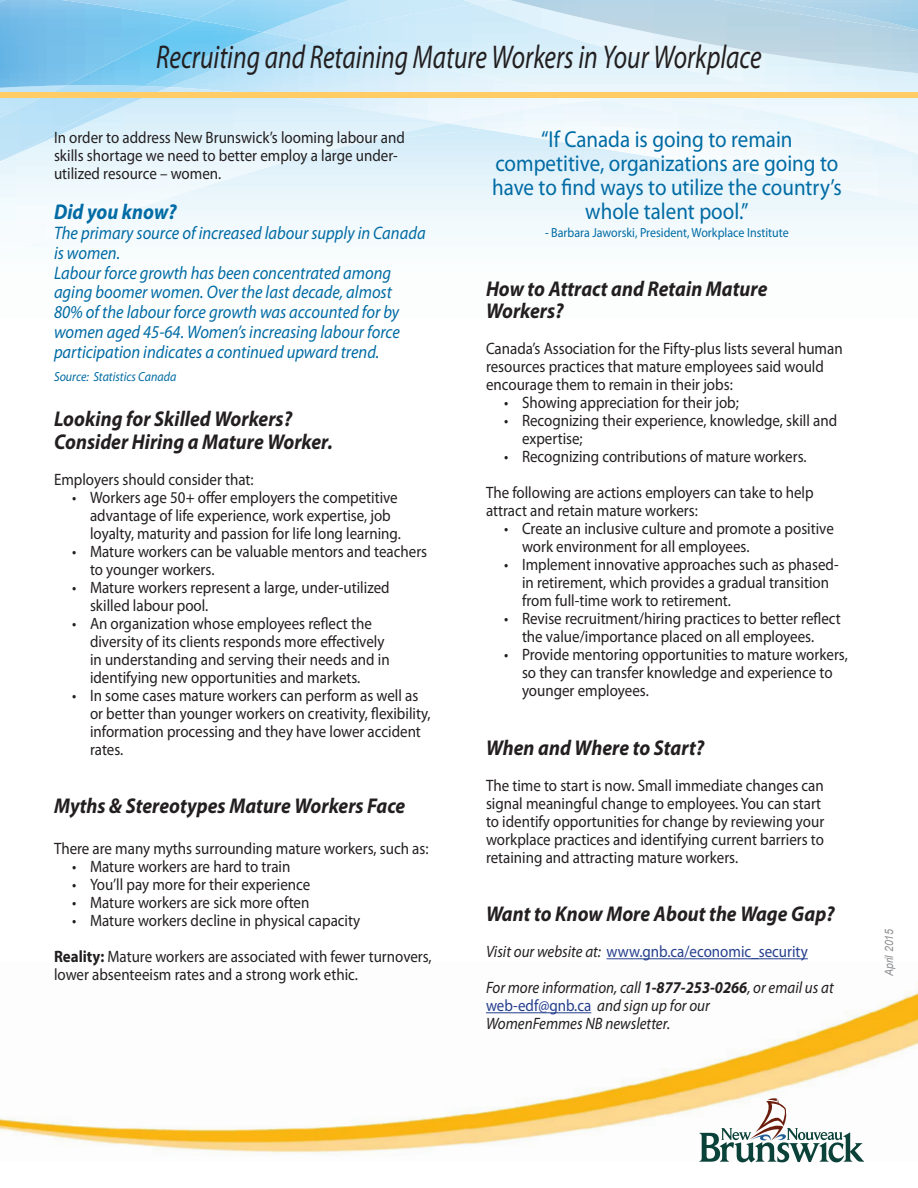
<style>
.page{position:relative;width:918px;height:1188px;background:#fff}
.page>*{position:absolute;margin:0;border:0;box-sizing:border-box;transform-origin:0 0}
.t1{font:italic 33px "Myriad Pro";color:#231f20;scale:.77 1}
.t2{font:23.1px/24px "Myriad Pro";color:#006ba4;text-align:center;scale:.91 1}
.t3{font:italic 700 21.45px/22.5px "Myriad Pro";color:#231f20;scale:.91 1}
.t4{font:italic 700 21.45px "Myriad Pro";color:#006ba4;scale:.91 1}
.t5{font:italic 18.15px/19.8px "Myriad Pro";color:#006ba4;scale:.91 1}
.t6{font:16.5px/18px "Myriad Pro";color:#231f20;scale:.91 1}
.t7{font:italic 16.5px/18px "Myriad Pro";color:#231f20;scale:.91 1}
.t8{font:16.5px "Myriad Pro";color:#253f8e;scale:.91 1}
.t9{font:13.2px "Myriad Pro";color:#006ba4;scale:.91 1}
.t10{font:italic 13.2px "Myriad Pro";color:#006ba4;scale:.91 1}
.t11{font:italic 11.55px "Arial";letter-spacing:-.01em;color:#8d8f92;scale:.91 1}
.s1{font-weight:700}
.s2{font-style:italic;color:#231f20}
.s3{font-style:normal;color:#253f8e}
</style>
<div class="page">
<svg style="left:0;top:0;width:918px;height:235px"></svg>
<img style="left:0;top:982px;width:918px;height:173px">
<svg style="left:699px;top:1098px;width:165px;height:65px"></svg>
<div style="left:0;top:92px;width:918px;height:6px;background:#fc6"></div>
<hr style="left:607px;top:958px;width:201px;height:1px;background:#253f8e">
<hr style="left:486px;top:1012px;width:105px;height:1px;background:#253f8e">
<p class="t1" style="left:156px;top:36px;width:788px">Recruiting and Retaining Mature Workers in Your Workplace</p>
<p class="t6" style="left:54px;top:128px;width:387px">In order to address New Brunswick’s looming labour and skills shortage we need to better employ a large under&shy;utilized resource – women.</p>
<p class="t4" style="left:54px;top:198px;width:137px">Did you know?</p>
<p class="t5" style="left:54px;top:223px;width:410px">The primary source of increased labour supply in Canada is women.</p>
<p class="t5" style="left:54px;top:262px;width:382px">Labour force growth has been concentrated among aging boomer women. Over the last decade, almost 80% of the labour force growth was accounted for by women aged 45-64. Women’s increasing labour force participation indicates a continued upward trend.</p>
<p class="t10" style="left:54px;top:369px;width:136px">Source: Statistics Canada</p>
<p class="t3" style="left:54px;top:407px;width:263px">Looking for Skilled Workers?</p>
<p class="t3" style="left:54px;top:429px;width:308px">Consider Hiring a Mature Worker.</p>
<p class="t6" style="left:54px;top:470px;width:221px">Employers should consider that:</p>
<p class="t6" style="left:90px;top:488px;width:343px;text-indent:-18px">• Workers age 50+ offer employers the competitive advantage of life experience, work expertise, job loyalty, maturity and passion for life long learning.</p>
<p class="t6" style="left:90px;top:542px;width:372px;text-indent:-18px">• Mature workers can be valuable mentors and teachers to younger workers.</p>
<p class="t6" style="left:90px;top:578px;width:331px;text-indent:-18px">• Mature workers represent a large, under-utilized skilled labour pool.</p>
<p class="t6" style="left:90px;top:614px;width:331px;text-indent:-18px">• An organization whose employees reflect the diversity of its clients responds more effectively in understanding and serving their needs and in identifying new opportunities and markets.</p>
<p class="t6" style="left:90px;top:686px;width:376px;text-indent:-18px">• In some cases mature workers can perform as well as or better than younger workers on creativity, flexibility, information processing and they have lower accident rates.</p>
<p class="t3" style="left:54px;top:794px;width:388px">Myths &amp; Stereotypes Mature Workers Face</p>
<p class="t6" style="left:54px;top:839px;width:413px">There are many myths surrounding mature workers, such as:</p>
<p class="t6" style="left:72px;top:857px;width:242px">• Mature workers are hard to train</p>
<p class="t6" style="left:72px;top:875px;width:264px">• You’ll pay more for their experience</p>
<p class="t6" style="left:72px;top:893px;width:262px">• Mature workers are sick more often</p>
<p class="t6" style="left:72px;top:911px;width:318px">• Mature workers decline in physical capacity</p>
<p class="t6" style="left:54px;top:947px;width:417px"><span class="s1">Reality:</span> Mature workers are associated with fewer turnovers, lower absenteeism rates and a strong work ethic.</p>
<p class="t2" style="left:492px;top:127px;width:386px">“If Canada is going to remain competitive, organizations are going to have to find ways to utilize the country’s whole talent pool.”</p>
<p class="t9" style="left:545px;top:225px;width:269px">- Barbara Jaworski, President, Workplace Institute</p>
<p class="t3" style="left:486px;top:276px;width:311px">How to Attract and Retain Mature<br>Workers?</p>
<p class="t6" style="left:486px;top:339px;width:393px">Canada’s Association for the Fifty-plus lists several human resources practices that mature employees said would encourage them to remain in their jobs:</p>
<p class="t6" style="left:504px;top:393px;width:260px">• Showing appreciation for their job;</p>
<p class="t6" style="left:522px;top:411px;width:348px;text-indent:-18px">• Recognizing their experience, knowledge, skill and expertise;</p>
<p class="t6" style="left:504px;top:447px;width:334px">• Recognizing contributions of mature workers.</p>
<p class="t6" style="left:486px;top:483px;width:362px">The following are actions employers can take to help attract and retain mature workers:</p>
<p class="t6" style="left:522px;top:519px;width:344px;text-indent:-18px">• Create an inclusive culture and promote a positive work environment for all employees.</p>
<p class="t6" style="left:522px;top:555px;width:350px;text-indent:-18px">• Implement innovative approaches such as phased&shy;in retirement, which provides a gradual transition from full-time work to retirement.</p>
<p class="t6" style="left:504px;top:609px;width:372px;text-align:center">• Revise recruitment/hiring practices to better reflect the value/importance placed on all employees.</p>
<p class="t6" style="left:522px;top:645px;width:360px;text-indent:-18px">• Provide mentoring opportunities to mature workers, so they can transfer knowledge and experience to younger employees.</p>
<p class="t3" style="left:486px;top:735px;width:242px">When and Where to Start?</p>
<p class="t6" style="left:486px;top:776px;width:373px">The time to start is now. Small immediate changes can signal meaningful change to employees. You can start to identify opportunities for change by reviewing your workplace practices and identifying current barriers to retaining and attracting mature workers.</p>
<p class="t3" style="left:486px;top:902px;width:385px">Want to Know More About the Wage Gap?</p>
<p class="t8" style="left:486px;top:941px;width:355px"><span class="s2">Visit our website at:</span> www.gnb.ca/economic_security</p>
<p class="t7" style="left:486px;top:978px;width:384px">For more information, call <span class="s1">1-877-253-0266</span>, or email us at</p>
<p class="t7" style="left:486px;top:996px;width:247px"><span class="s3">web-edf@gnb.ca</span> and sign up for our<br>WomenFemmes NB newsletter.</p>
<p class="t11" style="left:882px;top:976px;width:54px;rotate:-90deg">April 2015</p>
</div>
